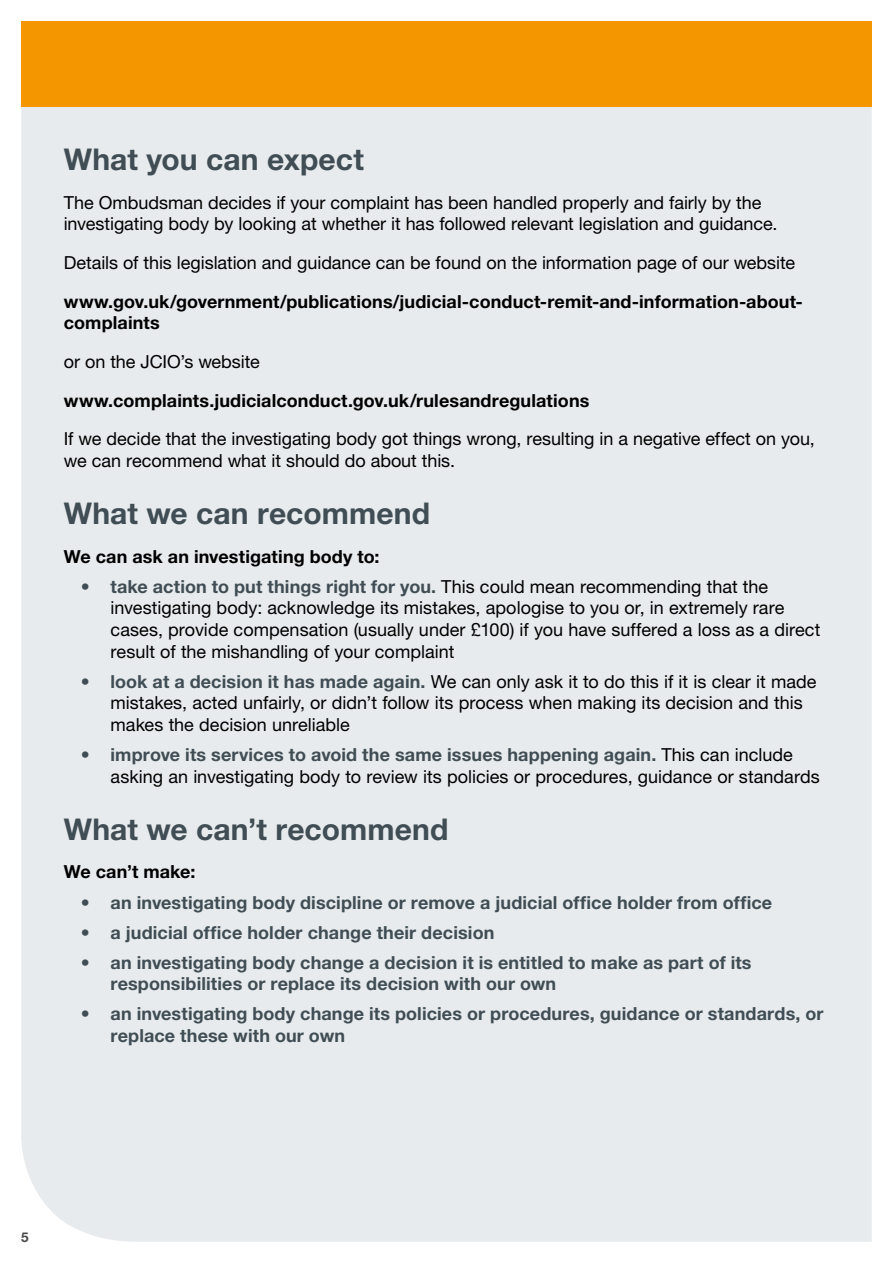
<style>
.page{position:relative;width:893px;height:1263px;background:#fff}
.page>*{position:absolute;margin:0;border:0;box-sizing:border-box;transform-origin:0 0}
.t1{font:700 30px "Helvetica Neue LT Pro";letter-spacing:.005em;color:#404d54}
.body_copy{font:18px/21.6px "Helvetica Neue LT Pro";color:#000}
.t2{font:700 18px/21.6px "Helvetica Neue LT Pro";letter-spacing:.005em;color:#404d54}
.body_copy-2{font:700 18px/21.6px "Helvetica Neue LT Pro";letter-spacing:.005em;color:#000}
.t3{font:700 13.5px "Helvetica Neue LT Pro";color:#4a4a49}
.s1{font-weight:700;color:#404d54}
</style>
<div class="page">
<div style="left:21px;top:106px;width:851px;height:1136px;background:#e7ebed"></div>
<div style="left:21px;top:21px;width:851px;height:85px;background:#f49600"></div>
<h1 class="t1" style="left:64px;top:141px;width:302px">What you can expect</h1>
<p class="body_copy" style="left:64px;top:191px;width:715px">The Ombudsman decides if your complaint has been handled properly and fairly by the investigating body by looking at whether it has followed relevant legislation and guidance.</p>
<p class="body_copy" style="left:64px;top:252px;width:733px">Details of this legislation and guidance can be found on the information page of our website</p>
<p class="body_copy-2" style="left:64px;top:290px;width:741px">www.gov.uk/government/publications/judicial-conduct-remit-and-information-about&shy;complaints</p>
<p class="body_copy" style="left:64px;top:350px;width:198px">or on the JCIO’s website</p>
<p class="body_copy-2" style="left:64px;top:389px;width:527px">www.complaints.judicialconduct.gov.uk/rulesandregulations</p>
<p class="body_copy" style="left:64px;top:428px;width:753px">If we decide that the investigating body got things wrong, resulting in a negative effect on you, we can recommend what it should do about this.</p>
<h1 class="t1" style="left:64px;top:495px;width:368px">What we can recommend</h1>
<p class="body_copy-2" style="left:64px;top:545px;width:317px">We can ask an investigating body to:</p>
<p class="body_copy" style="left:111px;top:575px;width:711px;text-indent:-30px"><span class="s1">• take action to put things right for you.</span> This could mean recommending that the investigating body: acknowledge its mistakes, apologise to you or, in extremely rare cases, provide compensation (usually under £100) if you have suffered a loss as a direct result of the mishandling of your complaint</p>
<p class="body_copy" style="left:111px;top:670px;width:707px;text-indent:-30px"><span class="s1">• look at a decision it has made again.</span> We can only ask it to do this if it is clear it made mistakes, acted unfairly, or didn’t follow its process when making its decision and this makes the decision unreliable</p>
<p class="body_copy" style="left:111px;top:743px;width:711px;text-indent:-30px"><span class="s1">• improve its services to avoid the same issues happening again.</span> This can include asking an investigating body to review its policies or procedures, guidance or standards</p>
<h1 class="t1" style="left:64px;top:810px;width:386px">What we can’t recommend</h1>
<p class="body_copy-2" style="left:64px;top:861px;width:133px">We can’t make:</p>
<p class="t2" style="left:81px;top:891px;width:693px">• an investigating body discipline or remove a judicial office holder from office</p>
<p class="t2" style="left:81px;top:921px;width:415px">• a judicial office holder change their decision</p>
<p class="t2" style="left:111px;top:951px;width:643px;text-indent:-30px">• an investigating body change a decision it is entitled to make as part of its responsibilities or replace its decision with our own</p>
<p class="t2" style="left:111px;top:1003px;width:714px;text-indent:-30px">• an investigating body change its policies or procedures, guidance or standards, or replace these with our own</p>
<p class="t3" style="left:21px;top:1228px;width:9px">5</p>
</div>
